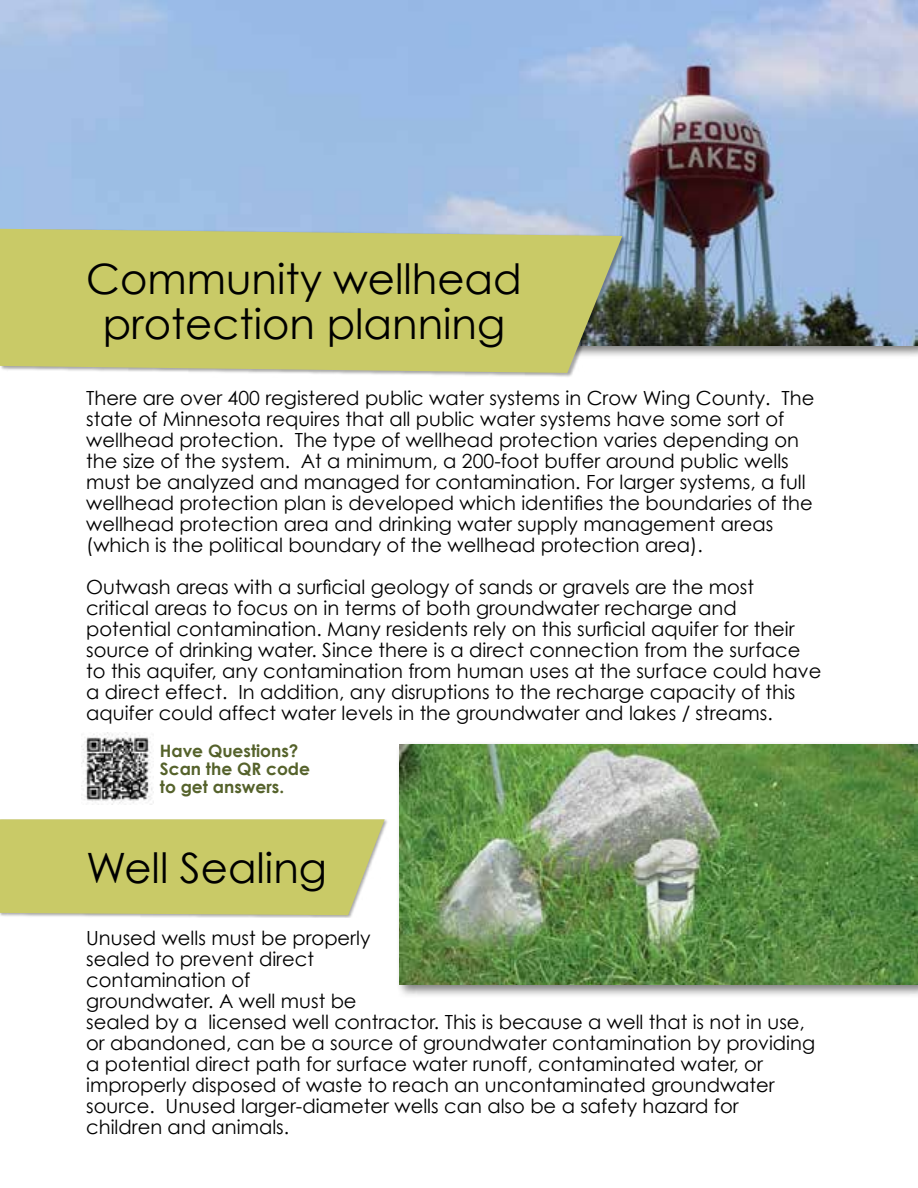
<style>
.page{position:relative;width:918px;height:1188px;background:#fff}
.page>*{position:absolute;margin:0;border:0;box-sizing:border-box;transform-origin:0 0}
.t1{font:41.85px/45.6px "Century Gothic";color:#000;text-align:center}
.t2{font:19.5px/21px "Century Gothic";color:#000}
.t3{font:700 17.1px/18px "Century Gothic";color:#55622b}
</style>
<div class="page">
<img style="left:408px;top:0;width:510px;height:346px">
<div style="left:396px;top:741px;width:522px;height:257px;background:#000;opacity:.5"></div>
<img style="left:399px;top:744px;width:519px;height:241px">
<div style="left:1px;top:229px;width:625px;height:149px;background:#000;opacity:.35"></div>
<svg style="left:0;top:229px;width:622px;height:144px;background:#c5c76d"></svg>
<div style="left:0;top:819px;width:388px;height:99px;background:#000;opacity:.35"></div>
<svg style="left:0;top:819px;width:385px;height:96px;background:#cbcc6f"></svg>
<img style="left:82px;top:732px;width:72px;height:72px">
<h1 class="t1" style="left:86px;top:255px;width:437px">Community wellhead protection planning</h1>
<p class="t2" style="left:86px;top:387px;width:730px">There are over 400 registered public water systems in Crow Wing County. The state of Minnesota requires that all public water systems have some sort of wellhead protection. The type of wellhead protection varies depending on the size of the system. At a minimum, a 200-foot buffer around public wells must be analyzed and managed for contamination. For larger systems, a full wellhead protection plan is developed which identifies the boundaries of the wellhead protection area and drinking water supply management areas (which is the political boundary of the wellhead protection area).</p>
<p class="t2" style="left:86px;top:576px;width:737px">Outwash areas with a surficial geology of sands or gravels are the most critical areas to focus on in terms of both groundwater recharge and potential contamination. Many residents rely on this surficial aquifer for their source of drinking water. Since there is a direct connection from the surface to this aquifer, any contamination from human uses at the surface could have a direct effect. In addition, any disruptions to the recharge capacity of this aquifer could affect water levels in the groundwater and lakes / streams.</p>
<p class="t3" style="left:160px;top:741px;width:152px">Have Questions?<br>Scan the QR code to get answers.</p>
<h1 class="t1" style="left:86px;top:844px;width:242px">Well Sealing</h1>
<p class="t2" style="left:86px;top:927px;width:730px">Unused wells must be properly<br>sealed to prevent direct<br>contamination of<br>groundwater. A well must be<br>sealed by a licensed well contractor. This is because a well that is not in use, or abandoned, can be a source of groundwater contamination by providing a potential direct path for surface water runoff, contaminated water, or improperly disposed of waste to reach an uncontaminated groundwater source. Unused larger-diameter wells can also be a safety hazard for children and animals.</p>
</div>
